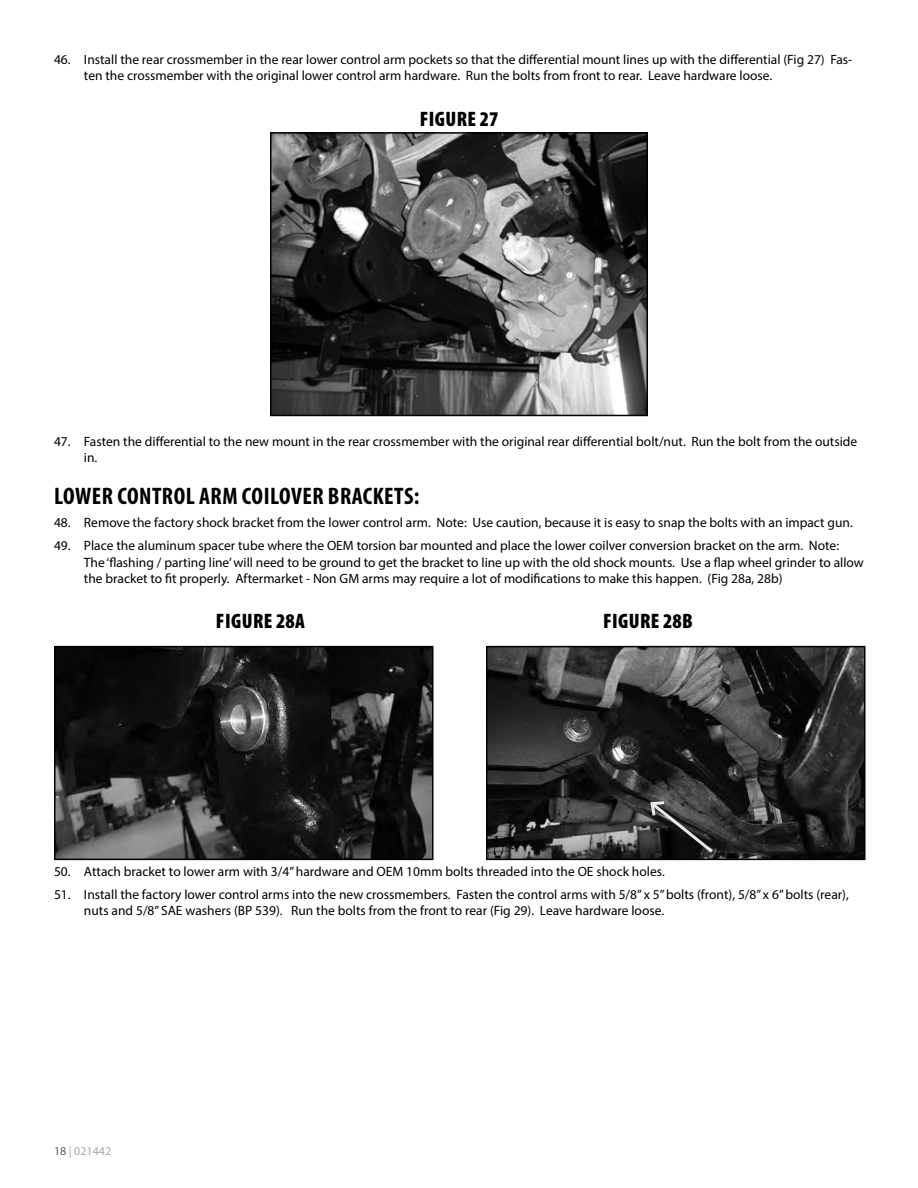
<style>
.page{position:relative;width:918px;height:1188px;background:#fff}
.page>*{position:absolute;margin:0;border:0;box-sizing:border-box;transform-origin:0 0}
.t1{font:700 condensed 24px "Myriad Pro";letter-spacing:.02em;color:#000}
.t2{font:900 condensed 21px "Myriad Pro";letter-spacing:.02em;color:#000}
.t3{font:13.5px/16.2px "Myriad Pro";color:#000}
.t4{font:12px "Myriad Pro";color:#a7a9ac}
.s1{color:#58595b}
</style>
<div class="page">
<img style="left:273px;top:135px;width:372px;height:278px">
<div style="left:270px;top:132px;width:378px;height:284px;border:2px solid #000"></div>
<img style="left:57px;top:649px;width:374px;height:208px">
<div style="left:54px;top:646px;width:380px;height:214px;border:2px solid #000"></div>
<img style="left:489px;top:649px;width:374px;height:208px">
<div style="left:486px;top:646px;width:380px;height:214px;border:2px solid #000"></div>
<svg style="left:649px;top:800px;width:65px;height:54px;background:#3d3d3d"></svg>
<p class="t3" style="left:84px;top:51px;width:770px;text-indent:-30px">46. Install the rear crossmember in the rear lower control arm pockets so that the differential mount lines up with the differential (Fig 27) Fas&shy;ten the crossmember with the original lower control arm hardware. Run the bolts from front to rear. Leave hardware loose.</p>
<h2 class="t2" style="left:420px;top:107px;width:80px">FIGURE 27</h2>
<p class="t3" style="left:84px;top:433px;width:775px;text-indent:-30px">47. Fasten the differential to the new mount in the rear crossmember with the original rear differential bolt/nut. Run the bolt from the outside in.</p>
<h1 class="t1" style="left:54px;top:481px;width:367px">LOWER CONTROL ARM COILOVER BRACKETS:</h1>
<p class="t3" style="left:54px;top:515px;width:800px">48. Remove the factory shock bracket from the lower control arm. Note: Use caution, because it is easy to snap the bolts with an impact gun.</p>
<p class="t3" style="left:84px;top:537px;width:781px;text-indent:-30px">49. Place the aluminum spacer tube where the OEM torsion bar mounted and place the lower coilver conversion bracket on the arm. Note:<br>The ‘flashing / parting line’ will need to be ground to get the bracket to line up with the old shock mounts. Use a flap wheel grinder to allow the bracket to fit properly. Aftermarket - Non GM arms may require a lot of modifications to make this happen. (Fig 28a, 28b)</p>
<h2 class="t2" style="left:216px;top:609px;width:90px">FIGURE 28A</h2>
<h2 class="t2" style="left:603px;top:609px;width:91px">FIGURE 28B</h2>
<p class="t3" style="left:54px;top:863px;width:612px">50. Attach bracket to lower arm with 3/4” hardware and OEM 10mm bolts threaded into the OE shock holes.</p>
<p class="t3" style="left:84px;top:886px;width:766px;text-indent:-30px">51. Install the factory lower control arms into the new crossmembers. Fasten the control arms with 5/8” x 5” bolts (front), 5/8” x 6” bolts (rear), nuts and 5/8” SAE washers (BP 539). Run the bolts from the front to rear (Fig 29). Leave hardware loose.</p>
<p class="t4" style="left:54px;top:1143px;width:59px"><span class="s1">18</span> | 021442</p>
</div>
